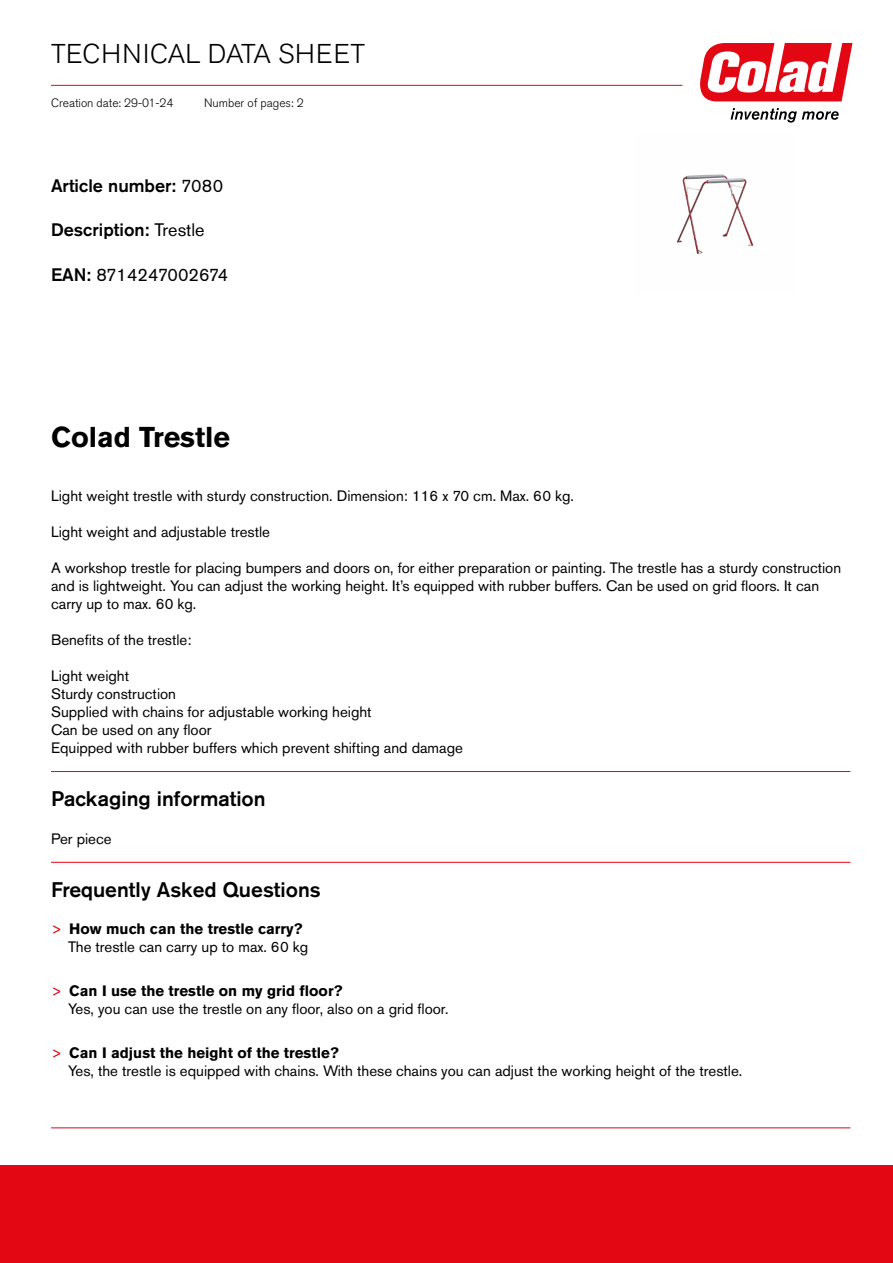
<style>
.page{position:relative;width:893px;height:1263px;background:#fff}
.page>*{position:absolute;margin:0;border:0;box-sizing:border-box;transform-origin:0 0}
.t1{font:700 28.5px "Akzidenz Grotesk Pro";color:#000}
.t2{font:300 27px "Akzidenz Grotesk Pro";letter-spacing:.01em;color:#000}
.t3{font:500 21px "Akzidenz Grotesk Pro";color:#000}
.t4{font:500 18px "Akzidenz Grotesk Pro";color:#000}
.t5{font:18px "Akzidenz Grotesk Pro";color:#000}
.t6{font:15px/18px "Akzidenz Grotesk Pro";color:#000}
.t7{font:300 12px "Akzidenz Grotesk Pro";color:#000}
.s1{font-weight:400}
.s2{font-weight:500}
.s3{color:#e30613}
.s4{font-weight:700}
</style>
<div class="page">
<svg style="left:700px;top:43px;width:152px;height:58px"></svg>
<svg style="left:731px;top:108px;width:108px;height:15px"></svg>
<hr style="left:51px;top:85px;width:631px;height:1px;background:#e30613">
<div style="left:0;top:1165px;width:893px;height:98px;background:#e30613"></div>
<hr style="left:51px;top:771px;width:799px;height:1px;background:#e30613">
<hr style="left:51px;top:862px;width:799px;height:1px;background:#e30613">
<hr style="left:51px;top:1127px;width:799px;height:1px;background:#e30613">
<img style="left:676px;top:174px;width:78px;height:80px">
<h2 class="t2" style="left:51px;top:36px;width:316px">TECHNICAL DATA SHEET</h2>
<p class="t7" style="left:204px;top:95px;width:101px">Number of pages: 2</p>
<p class="t7" style="left:51px;top:95px;width:124px">Creation date: 29-01-24</p>
<p class="t4" style="left:51px;top:174px;width:174px">Article number: <span class="s1">7080</span></p>
<p class="t4" style="left:51px;top:218px;width:155px">Description: <span class="s1">Trestle</span></p>
<p class="t5" style="left:51px;top:263px;width:179px"><span class="s2">EAN:</span> 8714247002674</p>
<h1 class="t1" style="left:51px;top:418px;width:181px">Colad Trestle</h1>
<p class="t6" style="left:51px;top:486px;width:524px">Light weight trestle with sturdy construction. Dimension: 116 x 70 cm. Max. 60 kg.</p>
<p class="t6" style="left:51px;top:522px;width:221px">Light weight and adjustable trestle</p>
<p class="t6" style="left:51px;top:558px;width:792px">A workshop trestle for placing bumpers and doors on, for either preparation or painting. The trestle has a sturdy construction and is lightweight. You can adjust the working height. It’s equipped with rubber buffers. Can be used on grid floors. It can carry up to max. 60 kg.</p>
<p class="t6" style="left:51px;top:630px;width:142px">Benefits of the trestle:</p>
<p class="t6" style="left:51px;top:666px;width:413px">Light weight<br>Sturdy construction<br>Supplied with chains for adjustable working height<br>Can be used on any floor<br>Equipped with rubber buffers which prevent shifting and damage</p>
<h3 class="t3" style="left:51px;top:785px;width:216px">Packaging information</h3>
<p class="t6" style="left:51px;top:829px;width:62px">Per piece</p>
<h3 class="t3" style="left:51px;top:876px;width:271px">Frequently Asked Questions</h3>
<p class="t6" style="left:68px;top:920px;width:242px;text-indent:-17px"><span class="s3">&gt;</span> <span class="s4">How much can the trestle carry?<br></span>The trestle can carry up to max. 60 kg</p>
<p class="t6" style="left:68px;top:982px;width:382px;text-indent:-17px"><span class="s3">&gt;</span> <span class="s4">Can I use the trestle on my grid floor?<br></span>Yes, you can use the trestle on any floor, also on a grid floor.</p>
<p class="t6" style="left:68px;top:1044px;width:676px;text-indent:-17px"><span class="s3">&gt;</span> <span class="s4">Can I adjust the height of the trestle?<br></span>Yes, the trestle is equipped with chains. With these chains you can adjust the working height of the trestle.</p>
</div>
